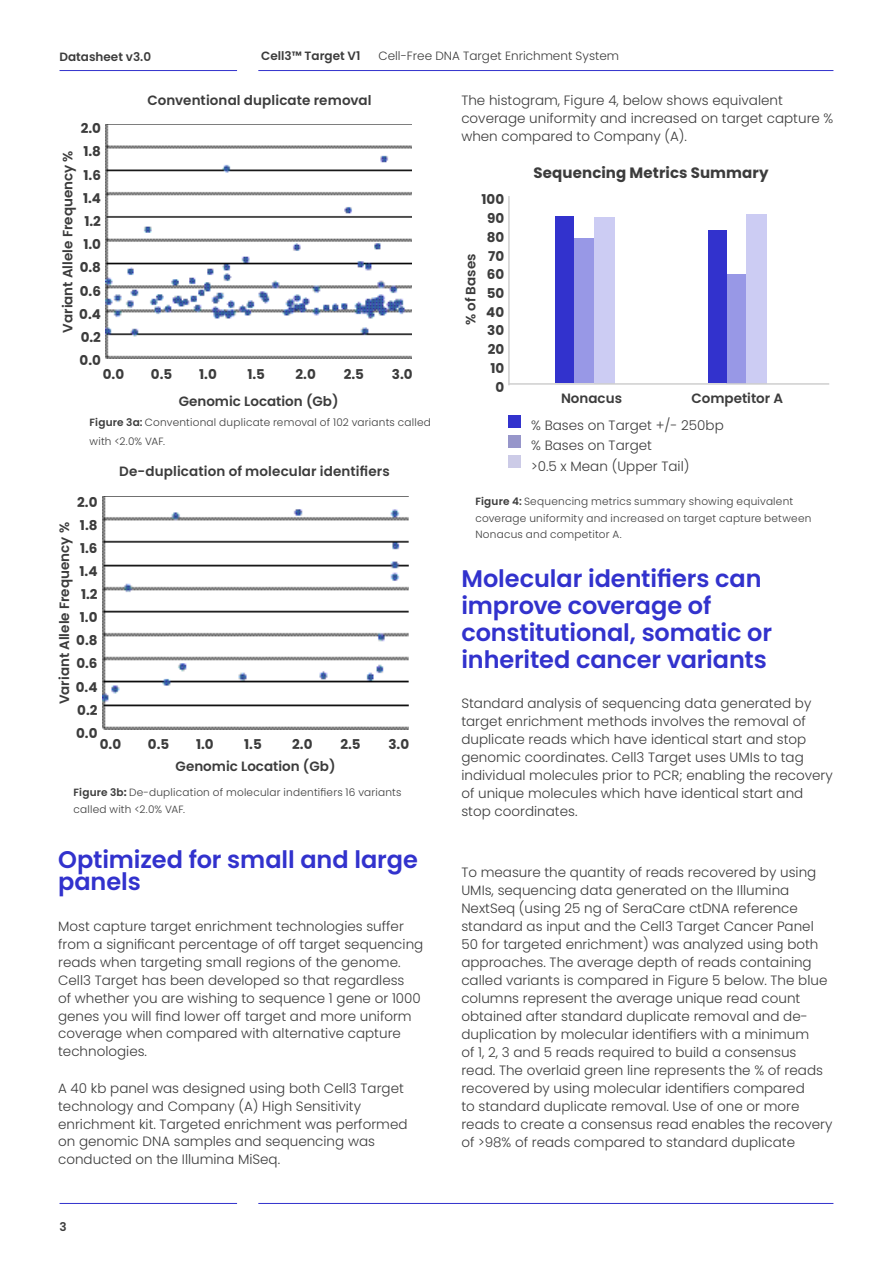
<style>
.page{position:relative;width:893px;height:1263px;background:#fff}
.page>*{position:absolute;margin:0;border:0;box-sizing:border-box;transform-origin:0 0}
.t1{font:600 24px/27px "Poppins";letter-spacing:-.005em;color:#3232cd}
.t2{font:700 15px "Poppins";letter-spacing:.005em;color:#3c3c3c}
.t3{font:300 13.5px/18px "Poppins";color:#3c3c3c}
.t4{font:600 13.5px "Poppins";color:#3c3c3c}
.t5{font:700 13.5px "Poppins";color:#3c3c3c}
.t6{font:300 12px "Poppins";color:#3c3c3c}
.t7{font:600 12px "Poppins";color:#3c3c3c}
.t8{font:300 10.5px/16.5px "Poppins";letter-spacing:.02em;color:#3c3c3c}
.s1{font-weight:600}
.s2{font-weight:700}
</style>
<div class="page">
<hr style="left:60px;top:70px;width:177px;height:1px;background:#3232cd">
<hr style="left:60px;top:1203px;width:177px;height:1px;background:#3232cd">
<hr style="left:258px;top:70px;width:575px;height:1px;background:#3232cd">
<hr style="left:258px;top:1203px;width:575px;height:1px;background:#3232cd">
<img style="left:105px;top:124px;width:306px;height:235px">
<img style="left:102px;top:497px;width:306px;height:233px">
<div style="left:508px;top:415px;width:13px;height:13px;background:#3232cd"></div>
<div style="left:508px;top:435px;width:13px;height:13px;background:#9796ca"></div>
<div style="left:508px;top:455px;width:13px;height:13px;background:#cccbe7"></div>
<hr style="left:508px;top:196px;width:2px;height:189px;background:#cecece">
<div style="left:574px;top:239px;width:20px;height:144px;background:#9898e6"></div>
<div style="left:726px;top:275px;width:21px;height:109px;background:#9898e6"></div>
<div style="left:594px;top:217px;width:20px;height:166px;background:#ccccf3"></div>
<div style="left:747px;top:214px;width:20px;height:169px;background:#ccccf3"></div>
<hr style="left:509px;top:383px;width:320px;height:2px;background:#cecece">
<div style="left:556px;top:216px;width:18px;height:167px;background:#3232cd"></div>
<div style="left:708px;top:231px;width:18px;height:152px;background:#3232cd"></div>
<p class="t7" style="left:60px;top:49px;width:93px">Datasheet v3.0</p>
<p class="t7" style="left:261px;top:49px;width:101px">Cell3™ Target V1</p>
<p class="t6" style="left:378px;top:49px;width:242px">Cell-Free DNA Target Enrichment System</p>
<p class="t4" style="left:147px;top:93px;width:226px">Conventional duplicate removal</p>
<p class="t3" style="left:461px;top:91px;width:374px">The histogram, Figure 4, below shows equivalent coverage uniformity and increased on target capture % when compared to Company (A).</p>
<p class="t2" style="left:533px;top:164px;width:237px">Sequencing Metrics Summary</p>
<p class="t5" style="left:81px;top:121px;width:22px">2.0</p>
<p class="t5" style="left:83px;top:144px;width:19px">1.8</p>
<p class="t4" style="left:60px;top:333px;width:184px;rotate:-90deg">Variant Allele Frequency %</p>
<p class="t5" style="left:84px;top:167px;width:19px">1.6</p>
<p class="t5" style="left:83px;top:190px;width:20px">1.4</p>
<p class="t5" style="left:482px;top:192px;width:24px">100</p>
<p class="t5" style="left:487px;top:211px;width:19px">90</p>
<p class="t5" style="left:84px;top:213px;width:18px">1.2</p>
<p class="t5" style="left:487px;top:229px;width:19px">80</p>
<p class="t5" style="left:83px;top:237px;width:19px">1.0</p>
<p class="t5" style="left:488px;top:248px;width:18px">70</p>
<p class="t4" style="left:463px;top:325px;width:73px;rotate:-90deg">% of Bases</p>
<p class="t5" style="left:80px;top:260px;width:23px">0.8</p>
<p class="t5" style="left:487px;top:267px;width:19px">60</p>
<p class="t5" style="left:80px;top:283px;width:23px">0.6</p>
<p class="t5" style="left:487px;top:285px;width:19px">50</p>
<p class="t5" style="left:486px;top:304px;width:19px">40</p>
<p class="t5" style="left:79px;top:306px;width:23px">0.4</p>
<p class="t5" style="left:487px;top:323px;width:18px">30</p>
<p class="t5" style="left:81px;top:329px;width:22px">0.2</p>
<p class="t5" style="left:80px;top:353px;width:23px">0.0</p>
<p class="t5" style="left:103px;top:367px;width:23px">0.0</p>
<p class="t5" style="left:151px;top:367px;width:23px">0.5</p>
<p class="t5" style="left:199px;top:367px;width:19px">1.0</p>
<p class="t5" style="left:247px;top:367px;width:19px">1.5</p>
<p class="t5" style="left:295px;top:367px;width:22px">2.0</p>
<p class="t5" style="left:344px;top:367px;width:22px">2.5</p>
<p class="t5" style="left:392px;top:367px;width:22px">3.0</p>
<p class="t4" style="left:179px;top:393px;width:161px">Genomic Location (Gb)</p>
<p class="t8" style="left:90px;top:413px;width:343px;line-height:19.5px"><span class="s1">Figure 3a:</span> Conventional duplicate removal of 102 variants called with &lt;2.0% VAF.</p>
<p class="t5" style="left:77px;top:494px;width:22px">2.0</p>
<p class="t5" style="left:80px;top:517px;width:19px">1.8</p>
<p class="t4" style="left:57px;top:704px;width:184px;rotate:-90deg">Variant Allele Frequency %</p>
<p class="t5" style="left:80px;top:540px;width:19px">1.6</p>
<p class="t5" style="left:80px;top:564px;width:20px">1.4</p>
<p class="t5" style="left:81px;top:587px;width:18px">1.2</p>
<p class="t5" style="left:80px;top:610px;width:19px">1.0</p>
<p class="t5" style="left:76px;top:633px;width:23px">0.8</p>
<p class="t5" style="left:76px;top:656px;width:23px">0.6</p>
<p class="t5" style="left:76px;top:679px;width:23px">0.4</p>
<p class="t5" style="left:77px;top:702px;width:22px">0.2</p>
<p class="t4" style="left:119px;top:463px;width:272px">De-duplication of molecular identifiers</p>
<p class="t5" style="left:76px;top:725px;width:23px">0.0</p>
<p class="t5" style="left:100px;top:736px;width:23px">0.0</p>
<p class="t5" style="left:148px;top:736px;width:23px">0.5</p>
<p class="t5" style="left:196px;top:736px;width:19px">1.0</p>
<p class="t5" style="left:244px;top:736px;width:19px">1.5</p>
<p class="t5" style="left:292px;top:736px;width:22px">2.0</p>
<p class="t5" style="left:340px;top:736px;width:22px">2.5</p>
<p class="t5" style="left:388px;top:736px;width:22px">3.0</p>
<p class="t4" style="left:176px;top:759px;width:161px">Genomic Location (Gb)</p>
<p class="t8" style="left:74px;top:784px;width:329px"><span class="s1">Figure 3b</span><span class="s2">:</span> De-duplication of molecular indentifiers 16 variants called with &lt;2.0% VAF.</p>
<h1 class="t1" style="left:58px;top:848px;width:361px;line-height:22.5px">Optimized for small and large panels</h1>
<p class="t3" style="left:58px;top:917px;width:367px">Most capture target enrichment technologies suffer from a significant percentage of off target sequencing reads when targeting small regions of the genome.<br>Cell3 Target has been developed so that regardless<br>of whether you are wishing to sequence 1 gene or 1000 genes you will find lower off target and more uniform coverage when compared with alternative capture technologies.</p>
<p class="t3" style="left:58px;top:1079px;width:351px">A 40 kb panel was designed using both Cell3 Target technology and Company (A) High Sensitivity enrichment kit. Targeted enrichment was performed on genomic DNA samples and sequencing was conducted on the Illumina MiSeq.</p>
<p class="t7" style="left:60px;top:1220px;width:9px">3</p>
<p class="t5" style="left:488px;top:342px;width:18px">20</p>
<p class="t5" style="left:490px;top:360px;width:15px">10</p>
<p class="t5" style="left:495px;top:379px;width:10px">0</p>
<p class="t4" style="left:561px;top:391px;width:63px">Nonacus</p>
<p class="t4" style="left:691px;top:391px;width:93px">Competitor A</p>
<p class="t3" style="left:531px;top:415px;width:194px;line-height:20.2px">% Bases on Target +/- 250bp % Bases on Target<br>&gt;0.5 x Mean (Upper Tail)</p>
<p class="t8" style="left:475px;top:493px;width:337px"><span class="s1">Figure 4:</span> Sequencing metrics summary showing equivalent coverage uniformity and increased on target capture between<br>Nonacus and competitor A.</p>
<h1 class="t1" style="left:461px;top:565px;width:312px">Molecular identifiers can improve coverage of constitutional, somatic or inherited cancer variants</h1>
<p class="t3" style="left:461px;top:694px;width:373px">Standard analysis of sequencing data generated by target enrichment methods involves the removal of duplicate reads which have identical start and stop genomic coordinates. Cell3 Target uses UMIs to tag individual molecules prior to PCR; enabling the recovery of unique molecules which have identical start and stop coordinates.</p>
<p class="t3" style="left:461px;top:863px;width:373px">To measure the quantity of reads recovered by using UMIs, sequencing data generated on the Illumina NextSeq (using 25 ng of SeraCare ctDNA reference standard as input and the Cell3 Target Cancer Panel 50 for targeted enrichment) was analyzed using both approaches. The average depth of reads containing called variants is compared in Figure 5 below. The blue columns represent the average unique read count obtained after standard duplicate removal and de&shy;duplication by molecular identifiers with a minimum<br>of 1, 2, 3 and 5 reads required to build a consensus read. The overlaid green line represents the % of reads recovered by using molecular identifiers compared<br>to standard duplicate removal. Use of one or more reads to create a consensus read enables the recovery of &gt;98% of reads compared to standard duplicate</p>
</div>
